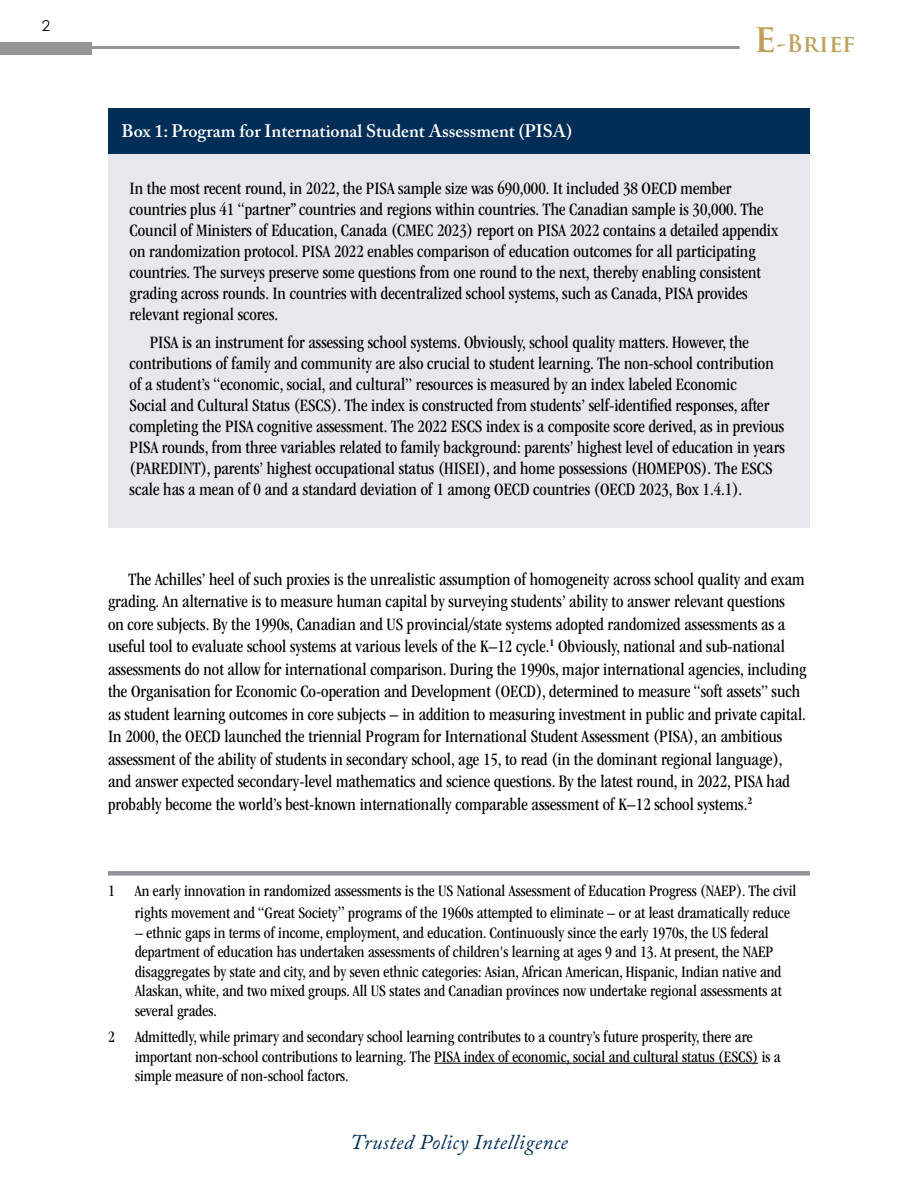
<style>
.page{position:relative;width:918px;height:1188px;background:#fff}
.page>*{position:absolute;margin:0;border:0;box-sizing:border-box;transform-origin:0 0}
.t1{font:700 23.4px "Trajan Pro";color:#bea15b}
.t2{font:italic 21px "Adobe Caslon Pro";letter-spacing:.02em;color:#002e56}
.t3{font:condensed 18px/21px "ITC Garamond Std";color:#000}
.t4{font:600 18px "Adobe Caslon Pro";color:#fff}
.t5{font:condensed 16.5px/19.5px "ITC Garamond Std";color:#000}
.t6{font:15px "Century Gothic";color:#000}
.s1{font-size:38.7px}
.s2{font-family:"Adobe Caslon Pro";font-stretch:normal;font-size:16.5px}
.s3{font-size:18px}
</style>
<div class="page">
<div style="left:0;top:42px;width:92px;height:13px;background:#939598"></div>
<hr style="left:87px;top:46px;width:653px;height:3px;background:#939598">
<div style="left:108px;top:871px;width:702px;height:5px;background:#939598"></div>
<hr style="left:434px;top:1063px;width:324px;height:1px;background:#000">
<div style="left:108px;top:154px;width:701px;height:373px;background:#e6e8ee"></div>
<div style="left:108px;top:108px;width:702px;height:45px;background:#002e56"></div>
<p class="t6" style="left:42px;top:15px;width:10px">2</p>
<p class="t1" style="left:754px;top:29px;width:103px"><span class="s1">e</span>-Brief</p>
<p class="t4" style="left:122px;top:121px;width:452px">Box 1: Program for International Student Assessment (PISA)</p>
<p class="t3" style="left:130px;top:178px;width:650px">In the most recent round, in 2022, the PISA sample size was 690,000. It included 38 OECD member countries plus 41 “partner<span class="s2">”</span> countries and regions within countries. The Canadian sample is 30,000. The Council of Ministers of Education, Canada (CMEC 2023) report on PISA 2022 contains a detailed appendix on randomization protocol. PISA 2022 enables comparison of education outcomes for all participating countries. The surveys preserve some questions from one round to the next, thereby enabling consistent grading across rounds. In countries with decentralized school systems, such as Canada, PISA provides relevant regional scores.</p>
<p class="t3" style="left:130px;top:332px;width:657px;text-indent:20px">PISA is an instrument for assessing school systems. Obviously, school quality matters. However, the contributions of family and community are also crucial to student learning. The non-school contribution of a student’s “economic, social, and cultural” resources is measured by an index labeled Economic<br>Social and Cultural Status (ESCS). The index is constructed from students’ self-identified responses, after completing the PISA cognitive assessment. The 2022 ESCS index is a composite score derived, as in previous PISA rounds, from three variables related to family background: parents’ highest level of education in years (PAREDINT), parents’ highest occupational status (HISEI), and home possessions (HOMEPOS). The ESCS scale has a mean of 0 and a standard deviation of 1 among OECD countries (OECD 2023, Box 1.4.1).</p>
<p class="t3" style="left:108px;top:568px;width:700px;line-height:22.5px;text-indent:20px">The Achilles’ heel of such proxies is the unrealistic assumption of homogeneity across school quality and exam grading. An alternative is to measure human capital by surveying students’ ability to answer relevant questions<br>on core subjects. By the 1990s, Canadian and US provincial/state systems adopted randomized assessments as a useful tool to evaluate school systems at various levels of the K–12 cycle.<sup>1</sup> Obviously, national and sub-national assessments do not allow for international comparison. During the 1990s, major international agencies, including the Organisation for Economic Co-operation and Development (OECD), determined to measure “soft assets” such as student learning outcomes in core subjects – in addition to measuring investment in public and private capital.<br>In 2000, the OECD launched the triennial Program for International Student Assessment (PISA), an ambitious assessment of the ability of students in secondary school, age 15, to read (in the dominant regional language), and answer expected secondary-level mathematics and science questions. By the latest round, in 2022, PISA had probably become the world’s best-known internationally comparable assessment of K–12 school systems.<sup>2</sup></p>
<p class="t5" style="left:135px;top:879px;width:663px;line-height:22.5px;text-indent:-27px">1 An early innovation in randomized assessments is the US National Assessment of Education Progress (NAEP). The civil rights movement and “Great Society<span class="s3">”</span> programs of the 1960s attempted to eliminate – or at least dramatically reduce</p>
<p class="t5" style="left:135px;top:923px;width:648px">– ethnic gaps in terms of income, employment, and education. Continuously since the early 1970s, the US federal department of education has undertaken assessments of children's learning at ages 9 and 13. At present, the NAEP disaggregates by state and city, and by seven ethnic categories: Asian, African American, Hispanic, Indian native and Alaskan, white, and two mixed groups. All US states and Canadian provinces now undertake regional assessments at several grades.</p>
<p class="t5" style="left:135px;top:1027px;width:647px;text-indent:-27px">2 Admittedly, while primary and secondary school learning contributes to a country’s future prosperity, there are important non-school contributions to learning. The PISA index of economic, social and cultural status (ESCS) is a simple measure of non-school factors.</p>
<p class="t2" style="left:350px;top:1130px;width:219px">Trusted Policy Intelligence</p>
</div>
